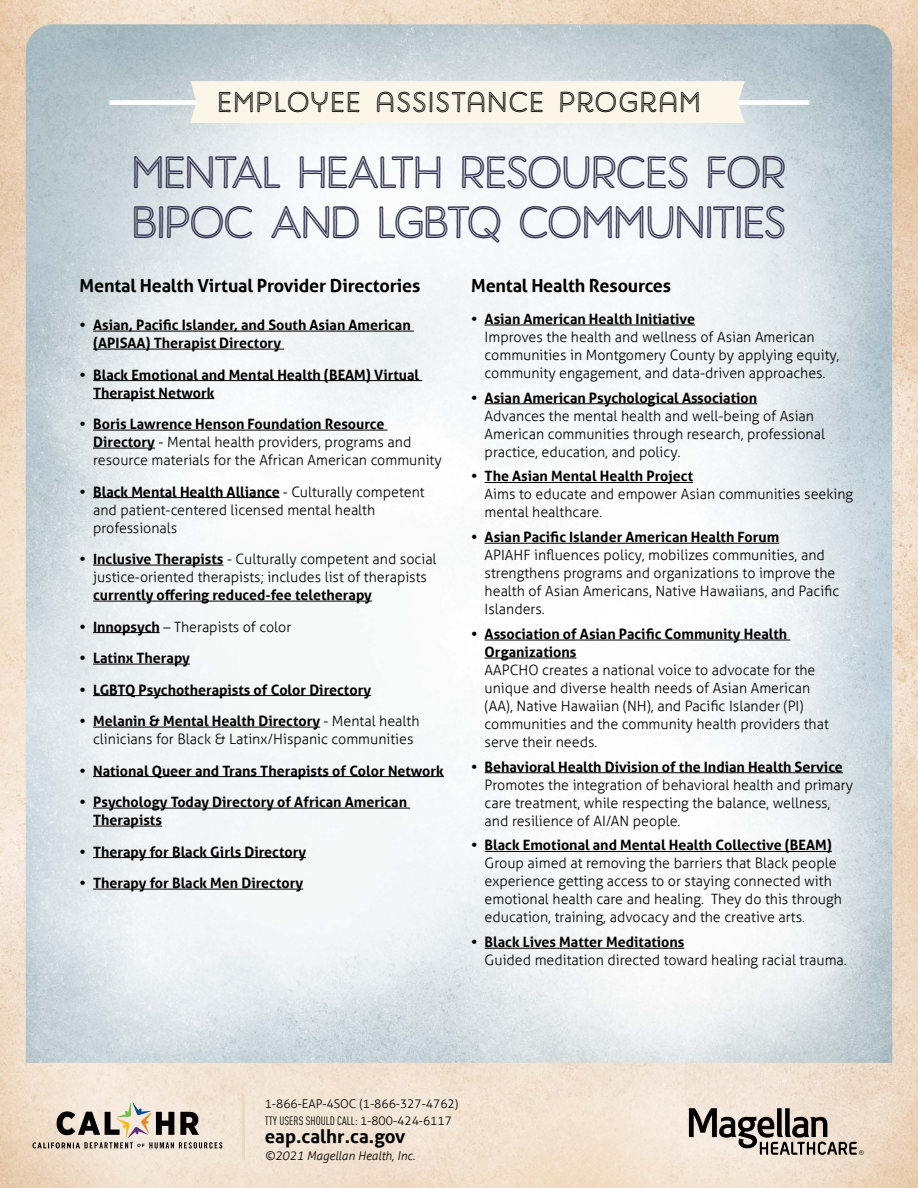
<style>
.page{position:relative;width:918px;height:1188px;background:#fff}
.page>*{position:absolute;margin:0;border:0;box-sizing:border-box;transform-origin:0 0}
.H1_Title{font:45px/49.5px "Harman Retro Inline";letter-spacing:-.03em;color:#2f2f4c}
.H1_EAP{font:28.5px "Harman Retro Inline";letter-spacing:.05em;color:#000}
.Footer_-_URL{font:700 18.75px "Aller";color:#000}
.H2_Heading{font:700 18px "Aller";letter-spacing:-.01em;color:#000}
.t1{font:300 14.25px/18px "Aller";color:#000}
.t2{font:700 14.25px/18px "Aller";color:#000}
.Footer_-_TTY{font:condensed 12px "DIN Pro";color:#000}
.Footer_-_Phone_Numbe{font:300 12px "Aller";color:#000}
.Footer_-_Copyright{font:italic 300 12px "Aller";color:#000}
.s1{font-weight:700}
.s2{font-family:"Aller";font-weight:300;font-stretch:normal}
</style>
<div class="page">
<img style="left:0;top:0;width:918px;height:1188px">
<svg style="left:240px;top:1091px;width:7px;height:72px"></svg>
<div style="left:110px;top:100px;width:699px;height:5px;background:#fff"></div>
<div style="left:190px;top:81px;width:555px;height:42px;background:#fbf6e7"></div>
<hr style="left:93px;top:331px;width:321px;height:1px;background:#000">
<hr style="left:93px;top:349px;width:191px;height:1px;background:#000">
<hr style="left:93px;top:380px;width:329px;height:1px;background:#000">
<hr style="left:93px;top:398px;width:121px;height:1px;background:#000">
<hr style="left:93px;top:430px;width:295px;height:1px;background:#000">
<hr style="left:93px;top:448px;width:62px;height:1px;background:#000">
<hr style="left:93px;top:497px;width:187px;height:1px;background:#000">
<hr style="left:93px;top:565px;width:131px;height:1px;background:#000">
<hr style="left:93px;top:601px;width:279px;height:1px;background:#000">
<hr style="left:93px;top:632px;width:67px;height:1px;background:#000">
<hr style="left:93px;top:664px;width:97px;height:1px;background:#000">
<hr style="left:93px;top:695px;width:278px;height:1px;background:#000">
<hr style="left:93px;top:727px;width:227px;height:1px;background:#000">
<hr style="left:93px;top:776px;width:351px;height:1px;background:#000">
<hr style="left:93px;top:808px;width:317px;height:1px;background:#000">
<hr style="left:93px;top:826px;width:69px;height:1px;background:#000">
<hr style="left:93px;top:857px;width:213px;height:1px;background:#000">
<hr style="left:93px;top:889px;width:210px;height:1px;background:#000">
<hr style="left:485px;top:325px;width:210px;height:1px;background:#000">
<hr style="left:485px;top:403px;width:272px;height:1px;background:#000">
<hr style="left:485px;top:482px;width:208px;height:1px;background:#000">
<hr style="left:485px;top:543px;width:294px;height:1px;background:#000">
<hr style="left:485px;top:640px;width:305px;height:1px;background:#000">
<hr style="left:485px;top:658px;width:91px;height:1px;background:#000">
<hr style="left:485px;top:772px;width:358px;height:1px;background:#000">
<hr style="left:485px;top:851px;width:347px;height:1px;background:#000">
<hr style="left:485px;top:948px;width:199px;height:1px;background:#000">
<svg style="left:33px;top:1102px;width:189px;height:47px"></svg>
<svg style="left:689px;top:1108px;width:175px;height:47px"></svg>
<h1 class="H1_EAP" style="left:218px;top:86px;width:484px">EMPLOYEE ASSISTANCE PROGRAM</h1>
<h1 class="H1_Title" style="left:131px;top:148px;width:657px">MENTAL HEALTH RESOURCES FOR<br>BIPOC AND LGBTQ COMMUNITIES</h1>
<h2 class="H2_Heading" style="left:80px;top:274px;width:342px">Mental Health Virtual Provider Directories</h2>
<p class="t2" style="left:93px;top:316px;width:319px;text-indent:-14px">• Asian, Pacific Islander, and South Asian American (APISAA) Therapist Directory</p>
<p class="t2" style="left:93px;top:365px;width:327px;text-indent:-14px">• Black Emotional and Mental Health (BEAM) Virtual<br>Therapist Network</p>
<p class="t1" style="left:93px;top:415px;width:350px;text-indent:-14px"><span class="s1">• Boris Lawrence Henson Foundation Resource<br>Directory</span> - Mental health providers, programs and resource materials for the African American community</p>
<p class="t1" style="left:93px;top:483px;width:333px;text-indent:-14px"><span class="s1">• Black Mental Health Alliance</span> - Culturally competent and patient-centered licensed mental health professionals</p>
<p class="t1" style="left:93px;top:550px;width:345px;text-indent:-14px"><span class="s1">• Inclusive Therapists</span> - Culturally competent and social justice-oriented therapists; includes list of therapists <span class="s1">currently offering reduced-fee teletherapy</span></p>
<p class="t1" style="left:80px;top:618px;width:213px"><span class="s1">• Innopsych</span> – Therapists of color</p>
<p class="t2" style="left:80px;top:649px;width:112px">• Latinx Therapy</p>
<p class="t2" style="left:80px;top:680px;width:293px">• LGBTQ Psychotherapists of Color Directory</p>
<p class="t1" style="left:80px;top:712px;width:341px;text-align:center"><span class="s1">• Melanin &amp; Mental Health Directory</span> - Mental health clinicians for Black &amp; Latinx/Hispanic communities</p>
<p class="t2" style="left:80px;top:761px;width:366px">• National Queer and Trans Therapists of Color Network</p>
<p class="t2" style="left:93px;top:793px;width:315px;text-indent:-14px">• Psychology Today Directory of African American<br>Therapists</p>
<p class="t2" style="left:80px;top:842px;width:228px">• Therapy for Black Girls Directory</p>
<p class="t2" style="left:80px;top:874px;width:225px">• Therapy for Black Men Directory</p>
<h2 class="H2_Heading" style="left:471px;top:275px;width:201px">Mental Health Resources</h2>
<p class="t1" style="left:485px;top:310px;width:356px;text-indent:-14px"><span class="s1">• Asian American Health Initiative<br></span>Improves the health and wellness of Asian American communities in Montgomery County by applying equity, community engagement, and data-driven approaches.</p>
<p class="t1" style="left:485px;top:389px;width:342px;text-indent:-14px"><span class="s1">• Asian American Psychological Association<br></span>Advances the mental health and well-being of Asian American communities through research, professional practice, education, and policy.</p>
<p class="t1" style="left:485px;top:467px;width:370px;text-indent:-14px"><span class="s1">• The Asian Mental Health Project<br></span>Aims to educate and empower Asian communities seeking mental healthcare.</p>
<p class="t1" style="left:485px;top:528px;width:356px;text-indent:-14px"><span class="s1">• Asian Pacific Islander American Health Forum<br></span>APIAHF influences policy, mobilizes communities, and strengthens programs and organizations to improve the health of Asian Americans, Native Hawaiians, and Pacific Islanders.</p>
<p class="t1" style="left:485px;top:625px;width:346px;text-indent:-14px"><span class="s1">• Association of Asian Pacific Community Health Organizations<br></span>AAPCHO creates a national voice to advocate for the unique and diverse health needs of Asian American (AA), Native Hawaiian (NH), and Pacific Islander (PI) communities and the community health providers that serve their needs.</p>
<p class="t1" style="left:485px;top:758px;width:370px;text-indent:-14px"><span class="s1">• Behavioral Health Division of the Indian Health Service </span>Promotes the integration of behavioral health and primary care treatment, while respecting the balance, wellness, and resilience of AI/AN people.</p>
<p class="t1" style="left:485px;top:836px;width:359px;text-indent:-14px"><span class="s1">• Black Emotional and Mental Health Collective (BEAM)<br></span>Group aimed at removing the barriers that Black people experience getting access to or staying connected with emotional health care and healing. They do this through education, training, advocacy and the creative arts.</p>
<p class="t1" style="left:485px;top:933px;width:364px;text-indent:-14px"><span class="s1">• Black Lives Matter Meditations<br></span>Guided meditation directed toward healing racial trauma.</p>
<p class="Footer_-_Phone_Numbe" style="left:265px;top:1096px;width:195px">1-866-EAP-4SOC (1-866-327-4762)</p>
<p class="Footer_-_TTY" style="left:265px;top:1112px;width:189px">TTY USERS SHOULD CALL: <span class="s2">1-800-424-6117</span></p>
<p class="Footer_-_URL" style="left:265px;top:1125px;width:142px">eap.calhr.ca.gov</p>
<p class="Footer_-_Copyright" style="left:265px;top:1149px;width:152px">©2021 Magellan Health, Inc.</p>
</div>
